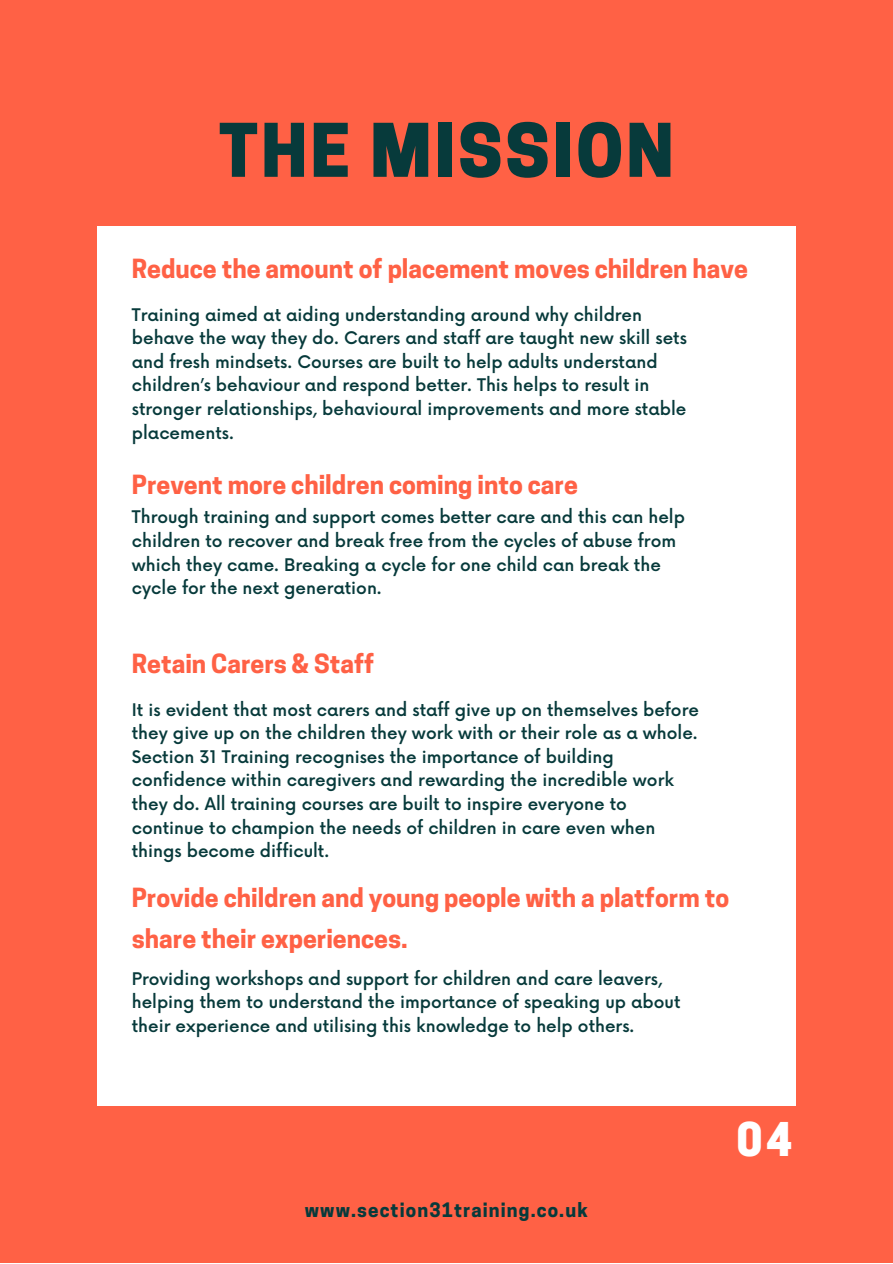
<style>
.page{position:relative;width:893px;height:1264px;background:#fff}
.page>*{position:absolute;margin:0;border:0;box-sizing:border-box;transform-origin:0 0}
.t1{font:800 69.3px "Cooper Hewitt";letter-spacing:.04em;color:#073a3b}
.t2{font:800 43.65px "Cooper Hewitt";color:#fff}
.t3{font:700 24.75px/40.5px "Cooper Hewitt";color:#ff6145}
.t4{font:700 18.75px "Cooper Hewitt";letter-spacing:.06em;color:#073a3b}
.t5{font:500 16.95px/23.5px "Now";color:#073a3b}
</style>
<div class="page">
<div style="left:0;top:0;width:892px;height:1262px;background:#ff6145"></div>
<div style="left:97px;top:225px;width:698px;height:880px;background:#fff"></div>
<p class="t1" style="left:219px;top:125px;width:456px">THE MISSION</p>
<p class="t3" style="left:132px;top:251px;width:617px">Reduce the amount of placement moves children have</p>
<p class="t5" style="left:132px;top:304px;width:556px">Training aimed at aiding understanding around why children behave the way they do. Carers and staff are taught new skill sets and fresh mindsets. Courses are built to help adults understand children’s behaviour and respond better. This helps to result in stronger relationships, behavioural improvements and more stable placements.</p>
<p class="t3" style="left:132px;top:467px;width:447px">Prevent more children coming into care</p>
<p class="t5" style="left:132px;top:506px;width:554px">Through training and support comes better care and this can help children to recover and break free from the cycles of abuse from which they came. Breaking a cycle for one child can break the cycle for the next generation.</p>
<p class="t3" style="left:132px;top:646px;width:244px">Retain Carers &amp; Staff</p>
<p class="t5" style="left:132px;top:698px;width:568px">It is evident that most carers and staff give up on themselves before they give up on the children they work with or their role as a whole.</p>
<p class="t5" style="left:132px;top:746px;width:543px">Section 31 Training recognises the importance of building confidence within caregivers and rewarding the incredible work they do. All training courses are built to inspire everyone to continue to champion the needs of children in care even when things become difficult.</p>
<p class="t3" style="left:132px;top:881px;width:599px">Provide children and young people with a platform to share their experiences.</p>
<p class="t5" style="left:132px;top:967px;width:550px">Providing workshops and support for children and care leavers, helping them to understand the importance of speaking up about their experience and utilising this knowledge to help others.</p>
<p class="t4" style="left:305px;top:1202px;width:284px">www.section31training.co.uk</p>
<p class="t2" style="left:736px;top:1123px;width:57px">04</p>
</div>
